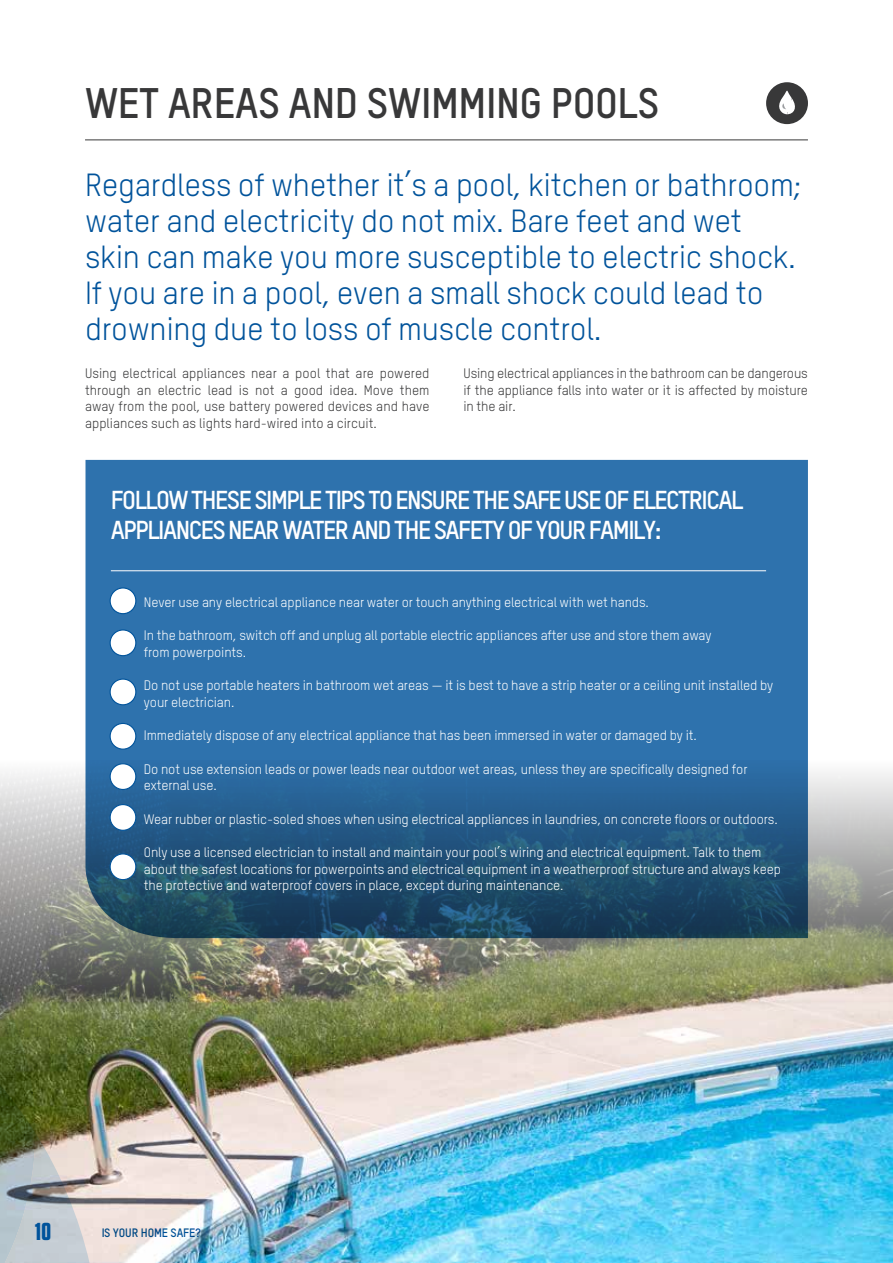
<style>
.page{position:relative;width:893px;height:1263px;background:#fff}
.page>*{position:absolute;margin:0;border:0;box-sizing:border-box;transform-origin:0 0}
.t1{font:700 42px "TSTAR";letter-spacing:-.01em;color:#383839}
.t2{font:31.5px/36px "TSTAR";letter-spacing:-.01em;color:#00539b}
.t3{font:700 25.5px/30px "TSTAR";letter-spacing:-.06em;color:#fff}
.t4{font:700 24.45px "Tungsten";color:#00539b}
.t5{font:13.5px/16.5px "TSTAR";letter-spacing:-.01em;color:#fff}
.t6{font:13.5px/16.5px "TSTAR";letter-spacing:-.005em;color:#383839;text-align:justify}
.t7{font:700 12px "TSTAR";letter-spacing:-.01em;color:#00539b}
</style>
<div class="page">
<img style="left:0;top:760px;width:892px;height:503px">
<img style="left:892px;top:772px;width:1px;height:491px">
<img style="left:0;top:830px;width:110px;height:433px">
<hr style="left:85px;top:140px;width:723px;height:1px;background:#383839">
<svg style="left:86px;top:460px;width:722px;height:478px;background:#29679b"></svg>
<hr style="left:111px;top:570px;width:655px;height:1px;background:#fff">
<div style="left:110px;top:723px;width:26px;height:26px;background:#fff;border-radius:50%"></div>
<div style="left:110px;top:723px;width:26px;height:27px;border:1px solid #00539b;border-radius:50%"></div>
<div style="left:110px;top:679px;width:26px;height:26px;background:#fff;border-radius:50%"></div>
<div style="left:110px;top:678px;width:26px;height:27px;border:1px solid #00539b;border-radius:50%"></div>
<div style="left:110px;top:630px;width:26px;height:26px;background:#fff;border-radius:50%"></div>
<div style="left:110px;top:629px;width:26px;height:27px;border:1px solid #00539b;border-radius:50%"></div>
<div style="left:110px;top:588px;width:26px;height:26px;background:#fff;border-radius:50%"></div>
<div style="left:110px;top:587px;width:26px;height:27px;border:1px solid #00539b;border-radius:50%"></div>
<div style="left:110px;top:764px;width:26px;height:25px;background:#fff;border-radius:50%"></div>
<div style="left:110px;top:763px;width:26px;height:27px;border:1px solid #00539b;border-radius:50%"></div>
<div style="left:110px;top:804px;width:26px;height:26px;background:#fff;border-radius:50%"></div>
<div style="left:110px;top:804px;width:26px;height:27px;border:1px solid #00539b;border-radius:50%"></div>
<div style="left:110px;top:854px;width:26px;height:26px;background:#fff;border-radius:50%"></div>
<div style="left:110px;top:853px;width:26px;height:27px;border:1px solid #00539b;border-radius:50%"></div>
<div style="left:766px;top:82px;width:42px;height:42px;background:#383839;border-radius:50%"></div>
<svg style="left:779px;top:90px;width:16px;height:24px"></svg>
<h1 class="t1" style="left:85px;top:76px;width:576px">WET AREAS AND SWIMMING POOLS</h1>
<p class="t2" style="left:85px;top:167px;width:718px">Regardless of whether it’s a pool, kitchen or bathroom; water and electricity do not mix. Bare feet and wet skin can make you more susceptible to electric shock.<br>If you are in a pool, even a small shock could lead to drowning due to loss of muscle control.</p>
<p class="t6" style="left:85px;top:365px;width:346px">Using electrical appliances near a pool that are powered through an electric lead is not a good idea. Move them away from the pool, use battery powered devices and have appliances such as lights hard-wired into a circuit.</p>
<p class="t6" style="left:463px;top:365px;width:346px">Using electrical appliances in the bathroom can be dangerous if the appliance falls into water or it is affected by moisture in the air.</p>
<h3 class="t3" style="left:111px;top:484px;width:634px">FOLLOW THESE SIMPLE TIPS TO ENSURE THE SAFE USE OF ELECTRICAL<br>APPLIANCES NEAR WATER AND THE SAFETY OF YOUR FAMILY:</h3>
<p class="t5" style="left:144px;top:594px;width:507px">Never use any electrical appliance near water or touch anything electrical with wet hands.</p>
<p class="t5" style="left:144px;top:627px;width:569px">In the bathroom, switch off and unplug all portable electric appliances after use and store them away from powerpoints.</p>
<p class="t5" style="left:144px;top:677px;width:631px">Do not use portable heaters in bathroom wet areas — it is best to have a strip heater or a ceiling unit installed by your electrician.</p>
<p class="t5" style="left:144px;top:727px;width:554px">Immediately dispose of any electrical appliance that has been immersed in water or damaged by it.</p>
<p class="t5" style="left:144px;top:761px;width:605px">Do not use extension leads or power leads near outdoor wet areas, unless they are specifically designed for external use.</p>
<p class="t5" style="left:144px;top:811px;width:635px">Wear rubber or plastic-soled shoes when using electrical appliances in laundries, on concrete floors or outdoors.</p>
<p class="t5" style="left:144px;top:844px;width:639px">Only use a licensed electrician to install and maintain your pool’s wiring and electrical equipment. Talk to them about the safest locations for powerpoints and electrical equipment in a weatherproof structure and always keep the protective and waterproof covers in place, except during maintenance.</p>
<h3 class="t4" style="left:35px;top:1219px;width:17px">10</h3>
<p class="t7" style="left:101px;top:1225px;width:101px">IS YOUR HOME SAFE?</p>
</div>
